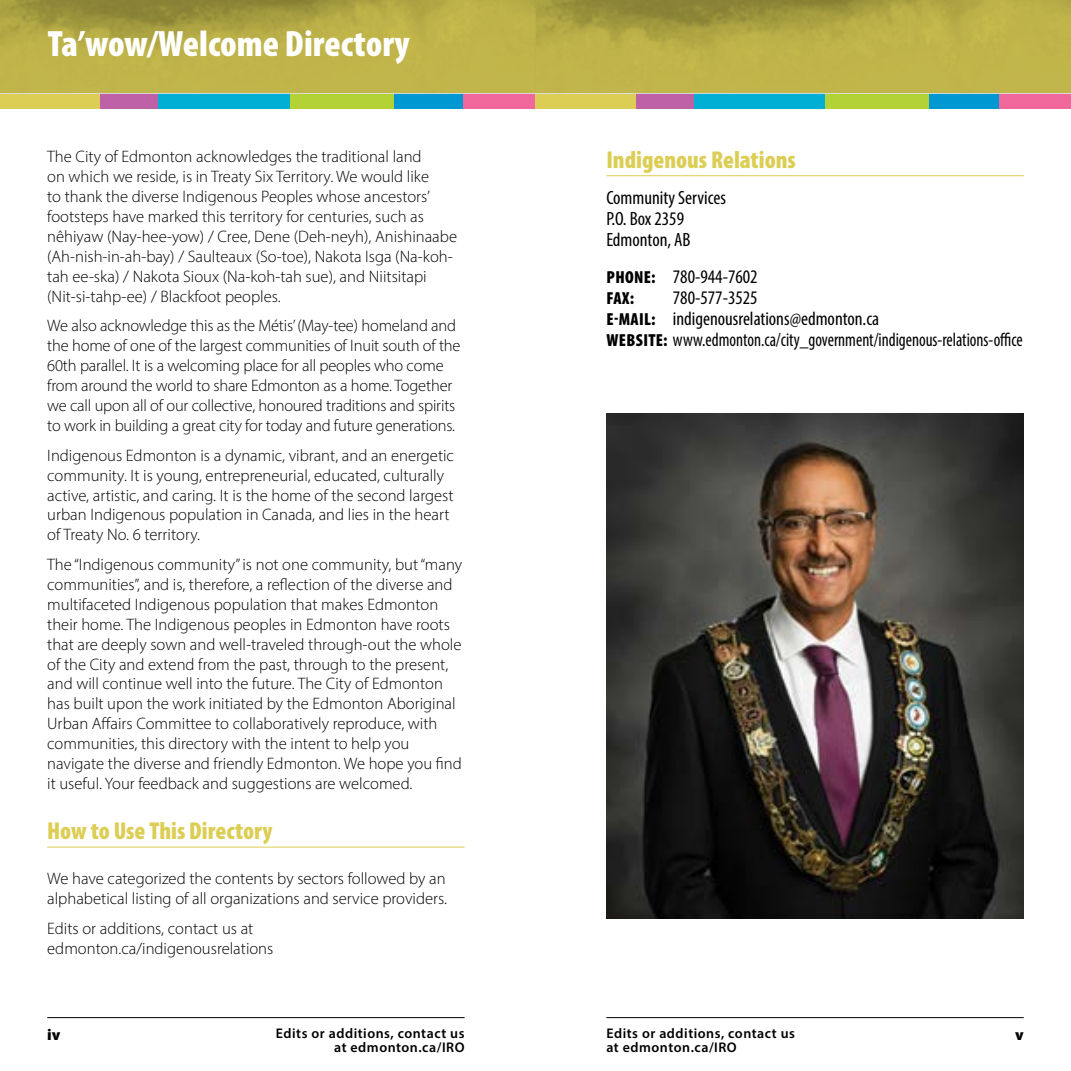
<style>
.page{position:relative;width:1071px;height:1071px;background:#fff}
.page>*{position:absolute;margin:0;border:0;box-sizing:border-box;transform-origin:0 0}
.t1{font:900 condensed 36.75px "Myriad Pro";color:#fff}
.t2{font:900 condensed 24.5px "Myriad Pro";color:#dcce54}
.t3{font:condensed 19.25px/21px "Myriad Pro";color:#000}
.t4{font:900 condensed 17.5px "Myriad Pro";color:#000}
.t5{font:300 16.62px/19.9px "Myriad Pro";color:#000}
.t6{font:900 15.75px "Myriad Pro";color:#000}
.t7{font:14px/14px "Myriad Variable Concept";letter-spacing:.035em;color:#000;text-align:right}
.s1{font-weight:900;font-size:17.5px}
</style>
<div class="page">
<hr style="left:47px;top:1017px;width:418px;height:1px;background:#000">
<hr style="left:606px;top:1017px;width:418px;height:1px;background:#000">
<hr style="left:47px;top:847px;width:418px;height:1px;background:#dcce54">
<hr style="left:606px;top:175px;width:418px;height:1px;background:#dcce54">
<img style="left:606px;top:414px;width:417px;height:505px">
<div style="left:463px;top:93px;width:73px;height:16px;background:#f0679c"></div>
<div style="left:394px;top:93px;width:69px;height:16px;background:#0098d3"></div>
<div style="left:290px;top:93px;width:104px;height:16px;background:#b3d235"></div>
<div style="left:158px;top:93px;width:132px;height:16px;background:#00afd3"></div>
<div style="left:100px;top:93px;width:58px;height:16px;background:#bd60a5"></div>
<div style="left:0;top:93px;width:100px;height:16px;background:#dcce54"></div>
<div style="left:999px;top:93px;width:72px;height:16px;background:#f0679c"></div>
<div style="left:929px;top:93px;width:70px;height:16px;background:#0098d3"></div>
<div style="left:825px;top:93px;width:104px;height:16px;background:#b3d235"></div>
<div style="left:694px;top:93px;width:131px;height:16px;background:#00afd3"></div>
<div style="left:636px;top:93px;width:58px;height:16px;background:#bd60a5"></div>
<div style="left:536px;top:93px;width:100px;height:16px;background:#dcce54"></div>
<svg style="left:536px;top:0;width:535px;height:93px;background:#b7ac46"></svg>
<svg style="left:0;top:0;width:536px;height:93px;background:#b7ac46"></svg>
<h1 class="t1" style="left:48px;top:20px;width:364px">Ta’wow/Welcome Directory</h1>
<p class="t5" style="left:47px;top:147px;width:411px">The City of Edmonton acknowledges the traditional land<br>on which we reside, is in Treaty Six Territory. We would like<br>to thank the diverse Indigenous Peoples whose ancestors’ footsteps have marked this territory for centuries, such as nêhiyaw (Nay-hee-yow) / Cree, Dene (Deh-neyh), Anishinaabe (Ah-nish-in-ah-bay) / Saulteaux (So-toe), Nakota Isga (Na-koh&shy;tah ee-ska) / Nakota Sioux (Na-koh-tah sue), and Niitsitapi (Nit-si-tahp-ee) / Blackfoot peoples.</p>
<p class="t5" style="left:47px;top:316px;width:415px">We also acknowledge this as the Métis’ (May-tee) homeland and the home of one of the largest communities of Inuit south of the 60th parallel. It is a welcoming place for all peoples who come from around the world to share Edmonton as a home. Together we call upon all of our collective, honoured traditions and spirits to work in building a great city for today and future generations.</p>
<p class="t5" style="left:47px;top:445px;width:408px">Indigenous Edmonton is a dynamic, vibrant, and an energetic community. It is young, entrepreneurial, educated, culturally active, artistic, and caring. It is the home of the second largest urban Indigenous population in Canada, and lies in the heart of Treaty No. 6 territory.</p>
<p class="t5" style="left:47px;top:554px;width:416px">The “Indigenous community” is not one community, but “many communities”, and is, therefore, a reflection of the diverse and multifaceted Indigenous population that makes Edmonton their home. The Indigenous peoples in Edmonton have roots that are deeply sown and well-traveled through-out the whole of the City and extend from the past, through to the present, and will continue well into the future. The City of Edmonton has built upon the work initiated by the Edmonton Aboriginal Urban Affairs Committee to collaboratively reproduce, with communities, this directory with the intent to help you navigate the diverse and friendly Edmonton. We hope you find it useful. Your feedback and suggestions are welcomed.</p>
<h2 class="t2" style="left:47px;top:815px;width:227px">How to Use This Directory</h2>
<p class="t5" style="left:47px;top:869px;width:401px">We have categorized the contents by sectors followed by an alphabetical listing of all organizations and service providers.</p>
<p class="t5" style="left:47px;top:918px;width:228px">Edits or additions, contact us at edmonton.ca/indigenousrelations</p>
<h2 class="t2" style="left:606px;top:144px;width:191px">Indigenous Relations</h2>
<p class="t3" style="left:606px;top:187px;width:121px">Community Services<br>P.O. Box 2359<br>Edmonton, AB</p>
<p class="t3" style="left:607px;top:266px;width:153px"><span class="s1">PHONE:</span> 780-944-7602</p>
<p class="t4" style="left:607px;top:287px;width:29px">FAX:</p>
<p class="t3" style="left:607px;top:287px;width:418px;text-indent:66px">780-577-3525<br><span class="s1">E-MAIL:</span> indigenousrelations@edmonton.ca<br><span class="s1">WEBSITE:</span> www.edmonton.ca/city_government/indigenous-relations-office</p>
<p class="t6" style="left:47px;top:1024px;width:15px">iv</p>
<p class="t7" style="left:276px;top:1027px;width:190px">Edits or additions, contact us at edmonton.ca/IRO</p>
<p class="t7" style="left:606px;top:1027px;width:190px">Edits or additions, contact us</p>
<p class="t6" style="left:1015px;top:1024px;width:10px">v</p>
<p class="t7" style="left:606px;top:1041px;width:132px">at edmonton.ca/IRO</p>
</div>
